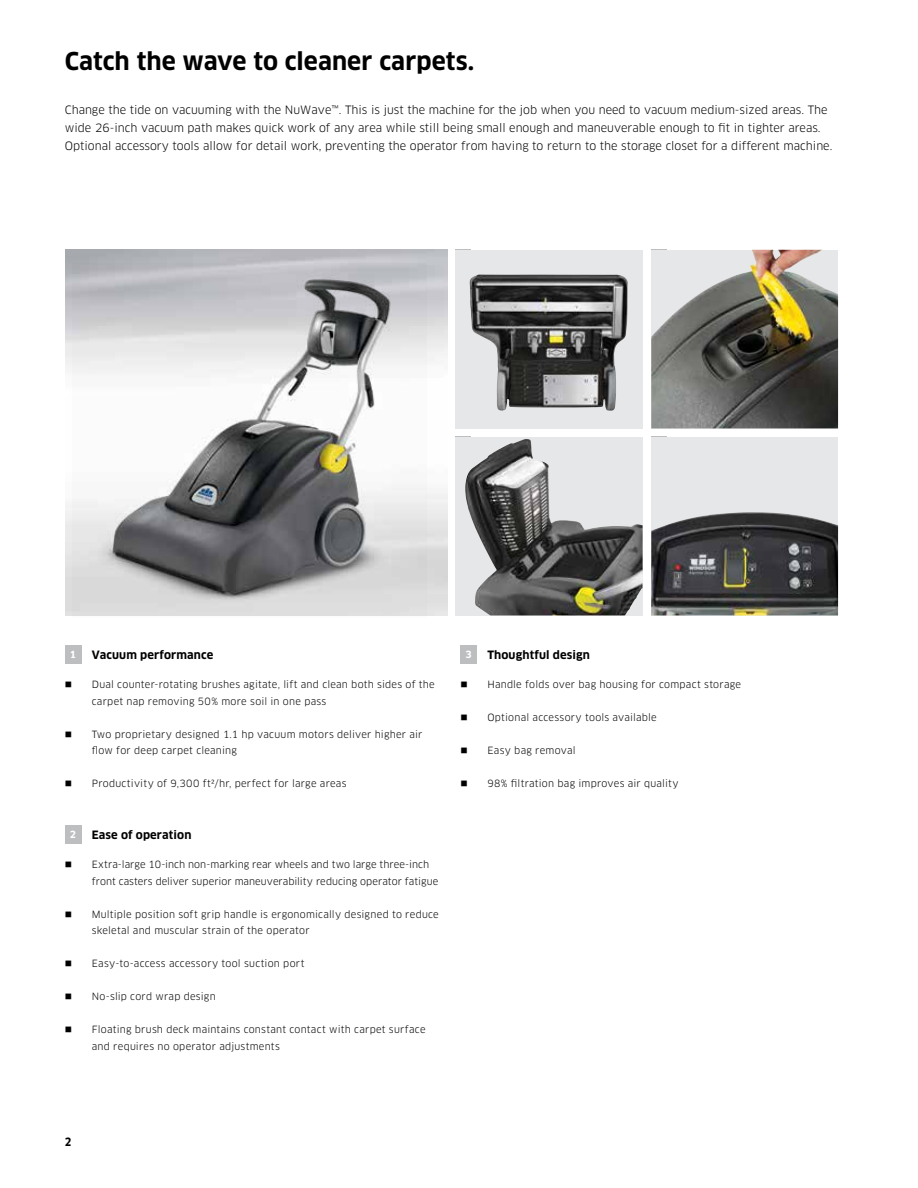
<style>
.page{position:relative;width:918px;height:1188px;background:#fff}
.page>*{position:absolute;margin:0;border:0;box-sizing:border-box;transform-origin:0 0}
.t1{font:700 24px "Clan Pro";color:#000}
.t2{font:11.25px/18px "Clan Pro";color:#000}
.t3{font:700 11.25px "Clan Pro";letter-spacing:.01em;color:#000}
.t4{font:700 11.25px "Clan Pro Narr";color:#000}
.t5{font:9.75px/16.5px "Clan Pro";letter-spacing:.02em;color:#000}
.t6{font:700 9.75px "Clan Pro";color:#fff}
</style>
<div class="page">
<div style="left:65px;top:645px;width:16px;height:19px;background:#bcbec0"></div>
<div style="left:65px;top:825px;width:16px;height:19px;background:#bcbec0"></div>
<div style="left:460px;top:645px;width:17px;height:19px;background:#bcbec0"></div>
<div style="left:651px;top:437px;width:187px;height:178px;background:#e6e7e8"></div>
<img style="left:651px;top:512px;width:187px;height:103px">
<div style="left:456px;top:437px;width:187px;height:178px;background:#e6e7e8"></div>
<img style="left:465px;top:439px;width:178px;height:176px">
<img style="left:651px;top:250px;width:187px;height:178px">
<div style="left:456px;top:250px;width:187px;height:178px;background:#e6e7e8"></div>
<img style="left:469px;top:275px;width:159px;height:136px">
<img style="left:113px;top:280px;width:277px;height:315px">
<h1 class="t1" style="left:65px;top:47px;width:411px">Catch the wave to cleaner carpets.</h1>
<p class="t2" style="left:65px;top:101px;width:769px">Change the tide on vacuuming with the NuWave™. This is just the machine for the job when you need to vacuum medium-sized areas. The wide 26-inch vacuum path makes quick work of any area while still being small enough and maneuverable enough to fit in tighter areas.<br>Optional accessory tools allow for detail work, preventing the operator from having to return to the storage closet for a different machine.</p>
<p class="t6" style="left:70px;top:648px;width:8px">1</p>
<p class="t3" style="left:92px;top:648px;width:123px">Vacuum performance</p>
<p class="t5" style="left:92px;top:677px;width:345px;text-indent:-27px">■ Dual counter-rotating brushes agitate, lift and clean both sides of the carpet nap removing 50% more soil in one pass</p>
<p class="t5" style="left:92px;top:726px;width:332px;text-indent:-27px">■ Two proprietary designed 1.1 hp vacuum motors deliver higher air flow for deep carpet cleaning</p>
<p class="t5" style="left:65px;top:776px;width:283px">■ Productivity of 9,300 ft2/hr, perfect for large areas</p>
<p class="t6" style="left:70px;top:828px;width:8px">2</p>
<p class="t3" style="left:92px;top:828px;width:101px">Ease of operation</p>
<p class="t5" style="left:92px;top:857px;width:348px;text-indent:-27px">■ Extra-large 10-inch non-marking rear wheels and two large three-inch front casters deliver superior maneuverability reducing operator fatigue</p>
<p class="t5" style="left:92px;top:906px;width:349px;text-indent:-27px">■ Multiple position soft grip handle is ergonomically designed to reduce skeletal and muscular strain of the operator</p>
<p class="t5" style="left:65px;top:956px;width:241px">■ Easy-to-access accessory tool suction port</p>
<p class="t5" style="left:65px;top:989px;width:152px">■ No-slip cord wrap design</p>
<p class="t5" style="left:92px;top:1022px;width:335px;text-indent:-27px">■ Floating brush deck maintains constant contact with carpet surface and requires no operator adjustments</p>
<p class="t6" style="left:466px;top:648px;width:8px">3</p>
<p class="t3" style="left:487px;top:648px;width:104px">Thoughtful design</p>
<p class="t5" style="left:460px;top:677px;width:282px">■ Handle folds over bag housing for compact storage</p>
<p class="t5" style="left:460px;top:710px;width:198px">■ Optional accessory tools available</p>
<p class="t5" style="left:460px;top:743px;width:117px">■ Easy bag removal</p>
<p class="t5" style="left:460px;top:776px;width:220px">■ 98% filtration bag improves air quality</p>
<p class="t4" style="left:65px;top:1135px;width:8px">2</p>
</div>
